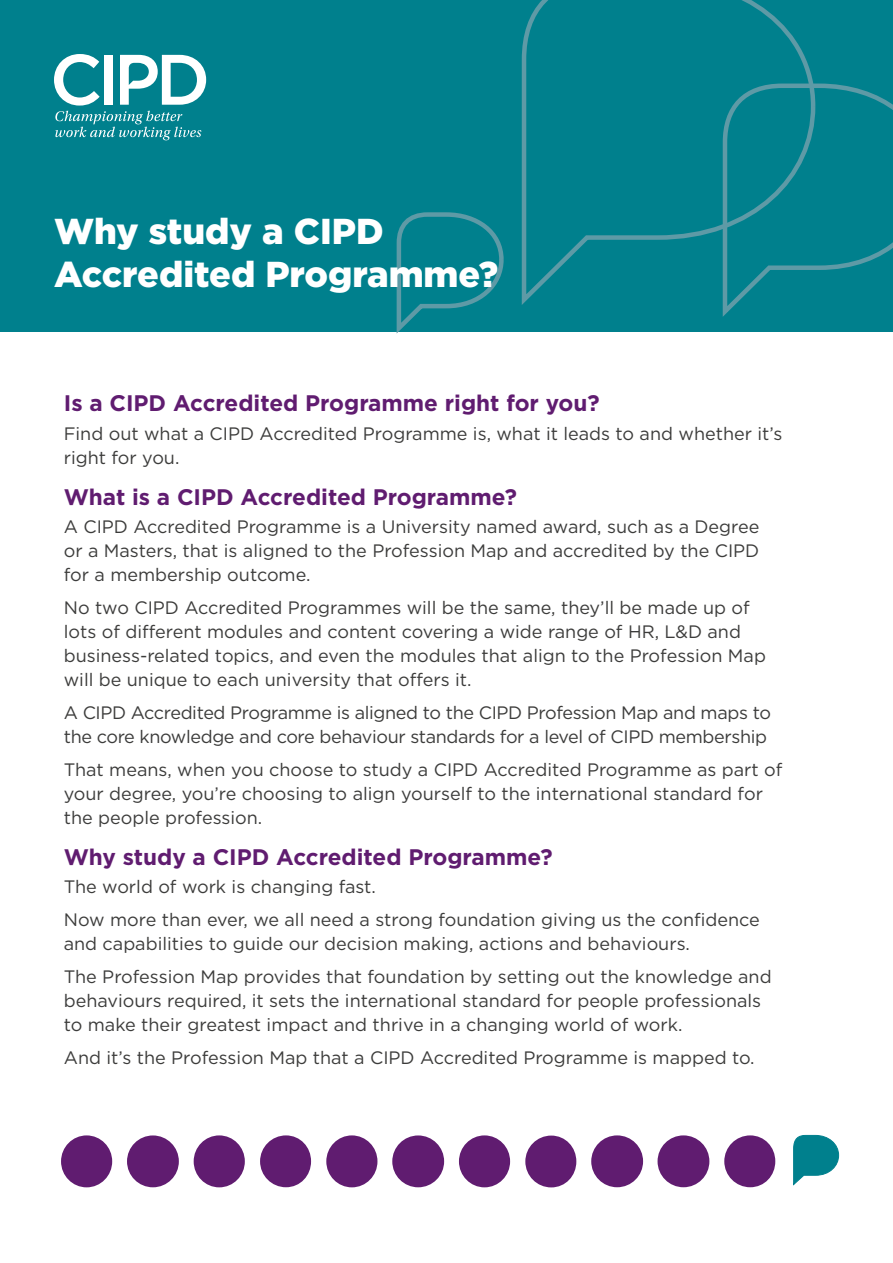
<style>
.page{position:relative;width:893px;height:1263px;background:#fff}
.page>*{position:absolute;margin:0;border:0;box-sizing:border-box;transform-origin:0 0}
.t1{font:900 36px/43.2px "Gotham";color:#fff}
.t2{font:700 22.5px "Gotham";color:#601c70}
.t3{font:18px/24px "Gotham";color:#3c3c3b}
.t4{font:18px/24px "Gotham";letter-spacing:-.02em;color:#3c3c3b}
</style>
<div class="page">
<div style="left:0;top:0;width:893px;height:332px;background:#00808d"></div>
<svg style="left:54px;top:54px;width:152px;height:86px"></svg>
<div style="left:104px;top:55px;width:9px;height:50px;background:#fff"></div>
<svg style="left:521px;top:0;width:292px;height:305px"></svg>
<svg style="left:720px;top:81px;width:173px;height:236px"></svg>
<svg style="left:396px;top:212px;width:108px;height:122px"></svg>
<svg style="left:793px;top:1135px;width:46px;height:51px"></svg>
<div style="left:260px;top:1135px;width:51px;height:52px;background:#601c70;border-radius:50%"></div>
<div style="left:525px;top:1135px;width:51px;height:52px;background:#601c70;border-radius:50%"></div>
<div style="left:326px;top:1135px;width:51px;height:52px;background:#601c70;border-radius:50%"></div>
<div style="left:61px;top:1135px;width:51px;height:52px;background:#601c70;border-radius:50%"></div>
<div style="left:724px;top:1135px;width:51px;height:52px;background:#601c70;border-radius:50%"></div>
<div style="left:658px;top:1135px;width:51px;height:52px;background:#601c70;border-radius:50%"></div>
<div style="left:591px;top:1135px;width:52px;height:52px;background:#601c70;border-radius:50%"></div>
<div style="left:459px;top:1135px;width:51px;height:52px;background:#601c70;border-radius:50%"></div>
<div style="left:194px;top:1135px;width:51px;height:52px;background:#601c70;border-radius:50%"></div>
<div style="left:392px;top:1135px;width:52px;height:52px;background:#601c70;border-radius:50%"></div>
<div style="left:127px;top:1135px;width:52px;height:52px;background:#601c70;border-radius:50%"></div>
<p class="t1" style="left:54px;top:209px;width:446px">Why study a CIPD<br>Accredited Programme?</p>
<p class="t2" style="left:64px;top:388px;width:538px">Is a CIPD Accredited Programme right for you?</p>
<p class="t3" style="left:64px;top:421px;width:720px">Find out what a CIPD Accredited Programme is, what it leads to and whether it’s right for you.</p>
<p class="t2" style="left:64px;top:482px;width:455px">What is a CIPD Accredited Programme?</p>
<p class="t3" style="left:64px;top:514px;width:697px;text-align:justify">A CIPD Accredited Programme is a University named award, such as a Degree or a Masters, that is aligned to the Profession Map and accredited by the CIPD for a membership outcome.</p>
<p class="t3" style="left:64px;top:595px;width:704px">No two CIPD Accredited Programmes will be the same, they’ll be made up of lots of different modules and content covering a wide range of HR, L&amp;D and business-related topics, and even the modules that align to the Profession Map will be unique to each university that offers it.</p>
<p class="t4" style="left:64px;top:700px;width:709px">A CIPD Accredited Programme is aligned to the CIPD Profession Map and maps to the core knowledge and core behaviour standards for a level of CIPD membership</p>
<p class="t3" style="left:64px;top:757px;width:720px">That means, when you choose to study a CIPD Accredited Programme as part of your degree, you’re choosing to align yourself to the international standard for the people profession.</p>
<p class="t2" style="left:64px;top:842px;width:490px">Why study a CIPD Accredited Programme?</p>
<p class="t3" style="left:64px;top:874px;width:314px">The world of work is changing fast.</p>
<p class="t3" style="left:64px;top:907px;width:697px">Now more than ever, we all need a strong foundation giving us the confidence and capabilities to guide our decision making, actions and behaviours.</p>
<p class="t3" style="left:64px;top:964px;width:709px">The Profession Map provides that foundation by setting out the knowledge and behaviours required, it sets the international standard for people professionals to make their greatest impact and thrive in a changing world of work.</p>
<p class="t3" style="left:64px;top:1045px;width:692px">And it’s the Profession Map that a CIPD Accredited Programme is mapped to.</p>
</div>
